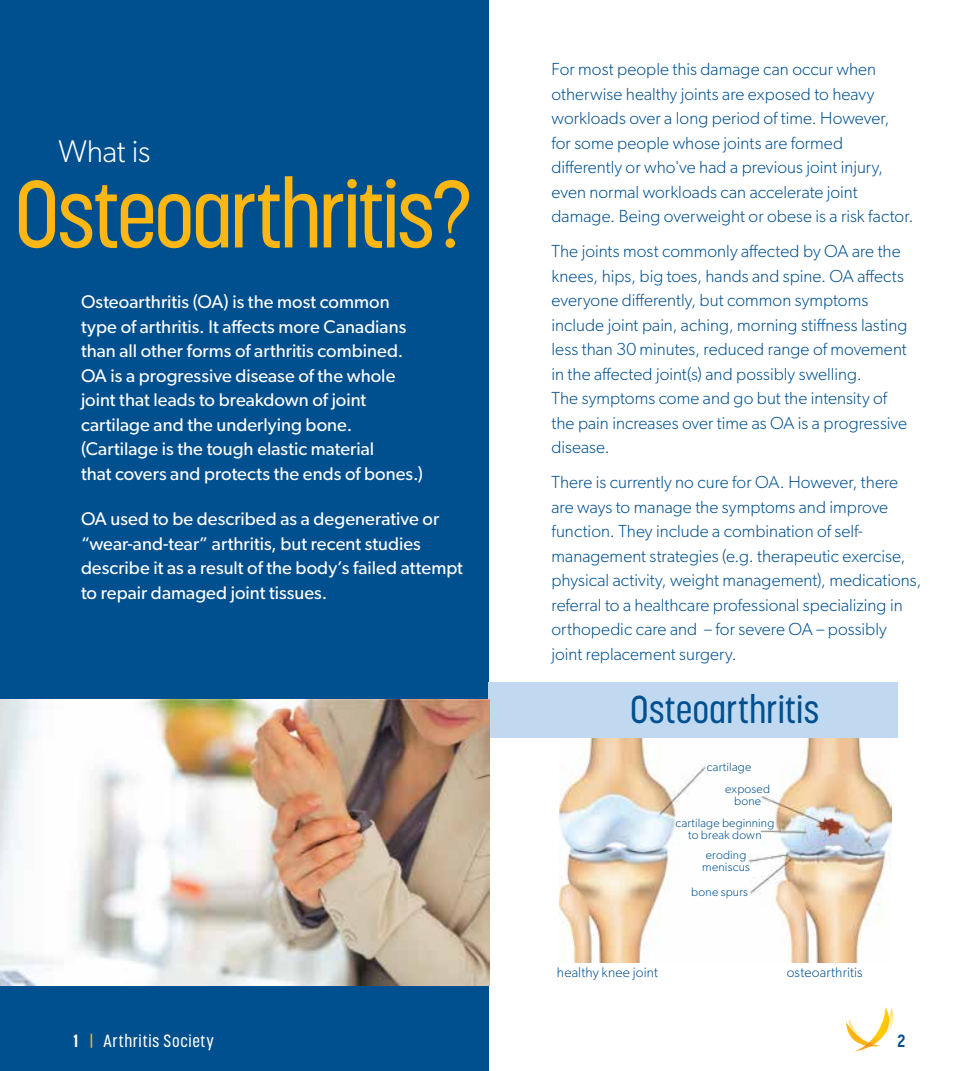
<style>
.page{position:relative;width:977px;height:1071px;background:#fff}
.page>*{position:absolute;margin:0;border:0;box-sizing:border-box;transform-origin:0 0}
.t1{font:500 94.33px "Korolev Condensed";letter-spacing:-.035em;color:#fdb714}
.t2{font:500 38.5px "Korolev Condensed";color:#00508f}
.t3{font:300 31.5px "Gibson";letter-spacing:-.01em;color:#fff}
.t4{font:18.38px/24.5px "Gibson";color:#fff}
.t5{font:300 17.5px/24.5px "Gibson";letter-spacing:.005em;color:#00508f}
.t6{font:500 17.5px "Korolev Condensed";letter-spacing:.035em;color:#fff}
.t7{font:700 17.5px "Korolev Condensed";color:#00508f}
.t8{font:300 14px "Gibson";letter-spacing:.01em;color:#00508f}
.t9{font:300 12.25px/12.2px "Gibson";letter-spacing:.015em;color:#00508f}
.s1{font-size:18.2px}
.s2{font-weight:700}
.s3{color:#fdb714}
</style>
<div class="page">
<svg style="left:846px;top:1007px;width:47px;height:44px"></svg>
<img style="left:863px;top:1033px;width:21px;height:17px">
<div style="left:0;top:0;width:488px;height:1071px;background:#00508f"></div>
<img style="left:559px;top:737px;width:332px;height:226px">
<div style="left:488px;top:682px;width:409px;height:55px;background:#c0d9f1"></div>
<img style="left:0;top:699px;width:489px;height:287px">
<h3 class="t3" style="left:58px;top:132px;width:94px">What is</h3>
<h1 class="t1" style="left:14px;top:159px;width:460px">Osteoarthritis?</h1>
<p class="t4" style="left:81px;top:290px;width:344px">Osteoarthritis (OA) is the most common type of arthritis. It affects more Canadians than all other forms of arthritis combined.<br>OA is a progressive disease of the whole joint that leads to breakdown of joint cartilage and the underlying bone. (Cartilage is the tough elastic material<br>that covers and protects the ends of bones.)</p>
<p class="t4" style="left:81px;top:506px;width:383px">OA used to be described as a degenerative or “wear-and-tear” arthritis, but recent studies describe it as a result of the body’s failed attempt to repair damaged joint tissues<span class="s1">.</span></p>
<p class="t5" style="left:551px;top:57px;width:363px">For most people this damage can occur when otherwise healthy joints are exposed to heavy workloads over a long period of time. However,<br>for some people whose joints are formed differently or who've had a previous joint injury, even normal workloads can accelerate joint damage. Being overweight or obese is a risk factor.</p>
<p class="t5" style="left:551px;top:239px;width:357px">The joints most commonly affected by OA are the knees, hips, big toes, hands and spine. OA affects everyone differently, but common symptoms include joint pain, aching, morning stiffness lasting less than 30 minutes, reduced range of movement in the affected joint(s) and possibly swelling.<br>The symptoms come and go but the intensity of the pain increases over time as OA is a progressive disease.</p>
<p class="t5" style="left:551px;top:470px;width:371px">There is currently no cure for OA. However, there are ways to manage the symptoms and improve function. They include a combination of self&shy;management strategies (e.g. therapeutic exercise, physical activity, weight management), medications, referral to a healthcare professional specializing in orthopedic care and – for severe OA – possibly joint replacement surgery.</p>
<h2 class="t2" style="left:630px;top:686px;width:191px">Osteoarthritis</h2>
<p class="t9" style="left:725px;top:756px;width:47px;line-height:21.5px;text-indent:-18px">cartilage exposed</p>
<p class="t9" style="left:734px;top:794px;width:29px">bone</p>
<p class="t9" style="left:675px;top:817px;width:100px;text-align:center">cartilage beginning to break down</p>
<p class="t9" style="left:702px;top:849px;width:49px">eroding meniscus</p>
<p class="t9" style="left:691px;top:885px;width:58px">bone spurs</p>
<p class="t8" style="left:557px;top:963px;width:102px">healthy knee joint</p>
<p class="t8" style="left:786px;top:963px;width:77px">osteoarthritis</p>
<p class="t6" style="left:73px;top:1030px;width:142px"><span class="s2">1</span> <span class="s3">|</span> Arthritis Society</p>
<p class="t7" style="left:897px;top:1030px;width:10px">2</p>
</div>
